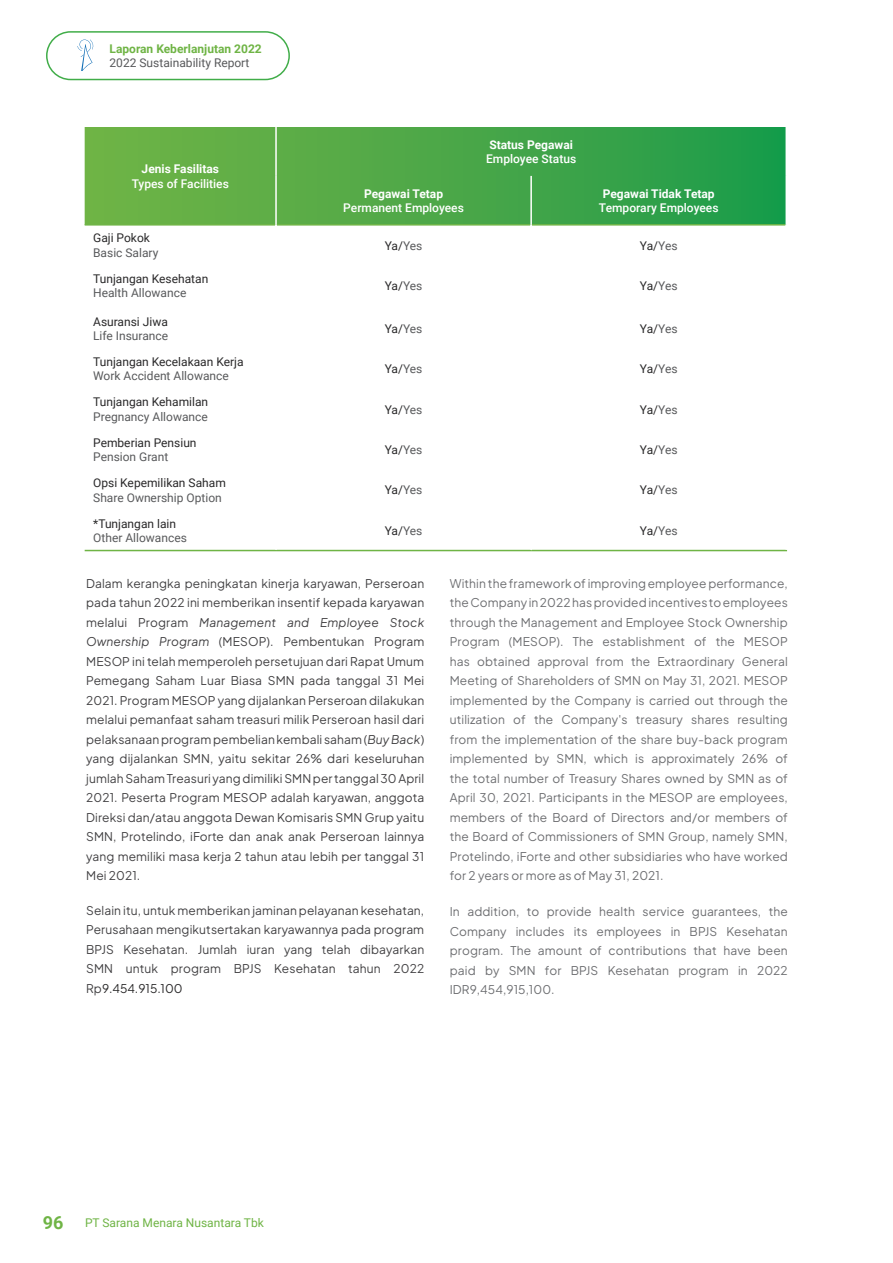
<style>
.page{position:relative;width:893px;height:1263px;background:#fff}
.page>*{position:absolute;margin:0;border:0;box-sizing:border-box;transform-origin:0 0}
.t1{font:12px/19.5px "Plus Jakarta Sans";letter-spacing:.01em;color:#414042;text-align:justify}
.t2{font:12px/19.5px "Plus Jakarta Sans";letter-spacing:.01em;color:#6d6e71;text-align:justify}
.t3{font:12px "Roboto";color:#292829}
.t4{font:12px "Roboto";color:#58595b}
.t5{font:500 12px "Roboto";color:#fff}
.t6{font:700 12px "Roboto";color:#fff}
.t7{font:12px "Roboto";color:#6fb445}
.t8{font:700 12px "Roboto";color:#6fb445}
.s1{color:#58595b}
.s2{font-style:italic}
.s3{color:#292829}
.s4{font-weight:700;font-size:18px}
</style>
<div class="page">
<div style="left:46px;top:31px;width:244px;height:49px;border:2px solid #41ad49;border-radius:24px"></div>
<svg style="left:77px;top:40px;width:17px;height:31px"></svg>
<svg style="left:85px;top:127px;width:700px;height:97px;background:#49a747"></svg>
<hr style="left:85px;top:224px;width:190px;height:2px;background:#6fb445">
<hr style="left:277px;top:224px;width:253px;height:2px;background:#6fb445">
<hr style="left:532px;top:224px;width:253px;height:2px;background:#6fb445">
<hr style="left:275px;top:127px;width:2px;height:49px;background:#fff">
<hr style="left:275px;top:176px;width:2px;height:49px;background:#fff">
<hr style="left:530px;top:176px;width:2px;height:49px;background:#fff">
<hr style="left:85px;top:550px;width:191px;height:1px;background:#6fb445">
<hr style="left:276px;top:550px;width:255px;height:1px;background:#6fb445">
<hr style="left:531px;top:550px;width:256px;height:1px;background:#6fb445">
<p class="t8" style="left:110px;top:40px;width:154px">Laporan Keberlanjutan 2022</p>
<p class="t4" style="left:110px;top:54px;width:141px">2022 Sustainability Report</p>
<p class="t6" style="left:142px;top:161px;width:79px">Jenis Fasilitas</p>
<p class="t5" style="left:132px;top:175px;width:99px">Types of Facilities</p>
<p class="t3" style="left:93px;top:230px;width:58px">Gaji Pokok</p>
<p class="t4" style="left:93px;top:244px;width:67px">Basic Salary</p>
<p class="t3" style="left:93px;top:270px;width:117px">Tunjangan Kesehatan</p>
<p class="t4" style="left:93px;top:284px;width:95px">Health Allowance</p>
<p class="t3" style="left:93px;top:313px;width:76px">Asuransi Jiwa</p>
<p class="t4" style="left:93px;top:327px;width:77px">Life Insurance</p>
<p class="t3" style="left:93px;top:353px;width:152px">Tunjangan Kecelakaan Kerja</p>
<p class="t4" style="left:93px;top:368px;width:137px">Work Accident Allowance</p>
<p class="t3" style="left:93px;top:394px;width:117px">Tunjangan Kehamilan</p>
<p class="t4" style="left:93px;top:408px;width:116px">Pregnancy Allowance</p>
<p class="t3" style="left:93px;top:434px;width:105px">Pemberian Pensiun</p>
<p class="t4" style="left:93px;top:448px;width:77px">Pension Grant</p>
<p class="t3" style="left:93px;top:474px;width:134px">Opsi Kepemilikan Saham</p>
<p class="t4" style="left:93px;top:489px;width:130px">Share Ownership Option</p>
<p class="t3" style="left:93px;top:515px;width:84px">*Tunjangan lain</p>
<p class="t4" style="left:93px;top:529px;width:95px">Other Allowances</p>
<p class="t6" style="left:364px;top:185px;width:81px">Pegawai Tetap</p>
<p class="t5" style="left:343px;top:199px;width:122px">Permanent Employees</p>
<p class="t6" style="left:489px;top:136px;width:85px">Status Pegawai</p>
<p class="t5" style="left:486px;top:150px;width:92px">Employee Status</p>
<p class="t6" style="left:603px;top:185px;width:113px">Pegawai Tidak Tetap</p>
<p class="t5" style="left:599px;top:199px;width:121px">Temporary Employees</p>
<p class="t3" style="left:385px;top:237px;width:39px">Ya/<span class="s1">Yes</span></p>
<p class="t3" style="left:640px;top:237px;width:39px">Ya/<span class="s1">Yes</span></p>
<p class="t3" style="left:385px;top:277px;width:39px">Ya/<span class="s1">Yes</span></p>
<p class="t3" style="left:640px;top:277px;width:39px">Ya/<span class="s1">Yes</span></p>
<p class="t3" style="left:385px;top:320px;width:39px">Ya/<span class="s1">Yes</span></p>
<p class="t3" style="left:640px;top:320px;width:39px">Ya/<span class="s1">Yes</span></p>
<p class="t3" style="left:385px;top:360px;width:39px">Ya/<span class="s1">Yes</span></p>
<p class="t3" style="left:640px;top:360px;width:39px">Ya/<span class="s1">Yes</span></p>
<p class="t3" style="left:385px;top:401px;width:39px">Ya/<span class="s1">Yes</span></p>
<p class="t3" style="left:640px;top:401px;width:39px">Ya/<span class="s1">Yes</span></p>
<p class="t3" style="left:385px;top:441px;width:39px">Ya/<span class="s1">Yes</span></p>
<p class="t3" style="left:640px;top:441px;width:39px">Ya/<span class="s1">Yes</span></p>
<p class="t3" style="left:385px;top:482px;width:39px">Ya/<span class="s1">Yes</span></p>
<p class="t3" style="left:640px;top:482px;width:39px">Ya/<span class="s1">Yes</span></p>
<p class="t3" style="left:385px;top:522px;width:39px">Ya/<span class="s1">Yes</span></p>
<p class="t3" style="left:640px;top:522px;width:39px">Ya/<span class="s1">Yes</span></p>
<p class="t1" style="left:86px;top:572px;width:340px">Dalam kerangka peningkatan kinerja karyawan, Perseroan pada tahun 2022 ini memberikan insentif kepada karyawan melalui Program <span class="s2">Management and Employee Stock Ownership Program</span> (MESOP). Pembentukan Program MESOP ini telah memperoleh persetujuan dari Rapat Umum Pemegang Saham Luar Biasa SMN pada tanggal 31 Mei 2021. Program MESOP yang dijalankan Perseroan dilakukan melalui pemanfaat saham treasuri milik Perseroan hasil dari pelaksanaan program pembelian kembali saham (<span class="s2">Buy Back</span>) yang dijalankan SMN, yaitu sekitar 26% dari keseluruhan jumlah Saham Treasuri yang dimiliki SMN per tanggal 30 April 2021. Peserta Program MESOP adalah karyawan, anggota Direksi dan/atau anggota Dewan Komisaris SMN Grup yaitu SMN, Protelindo, iForte dan anak anak Perseroan lainnya yang memiliki masa kerja 2 tahun atau lebih per tanggal 31<br>Mei 2021.</p>
<p class="t1" style="left:86px;top:899px;width:340px">Selain itu, untuk memberikan jaminan pelayanan kesehatan, Perusahaan mengikutsertakan karyawannya pada program BPJS Kesehatan. Jumlah iuran yang telah dibayarkan SMN untuk program BPJS Kesehatan tahun 2022<br>Rp<span class="s3">9.454.915.100</span></p>
<p class="t2" style="left:450px;top:572px;width:340px">Within the framework of improving employee performance, the Company in 2022 has provided incentives to employees through the Management and Employee Stock Ownership Program (MESOP). The establishment of the MESOP has obtained approval from the Extraordinary General Meeting of Shareholders of SMN on May 31, 2021. MESOP implemented by the Company is carried out through the utilization of the Company's treasury shares resulting from the implementation of the share buy-back program implemented by SMN, which is approximately 26% of the total number of Treasury Shares owned by SMN as of April 30, 2021. Participants in the MESOP are employees, members of the Board of Directors and/or members of the Board of Commissioners of SMN Group, namely SMN, Protelindo, iForte and other subsidiaries who have worked for 2 years or more as of May 31, 2021.</p>
<p class="t2" style="left:450px;top:901px;width:340px">In addition, to provide health service guarantees, the Company includes its employees in BPJS Kesehatan program. The amount of contributions that have been paid by SMN for BPJS Kesehatan program in 2022<br>IDR9,454,915,100.</p>
<p class="t7" style="left:43px;top:1214px;width:223px"><span class="s4">96</span> PT Sarana Menara Nusantara Tbk</p>
</div>
